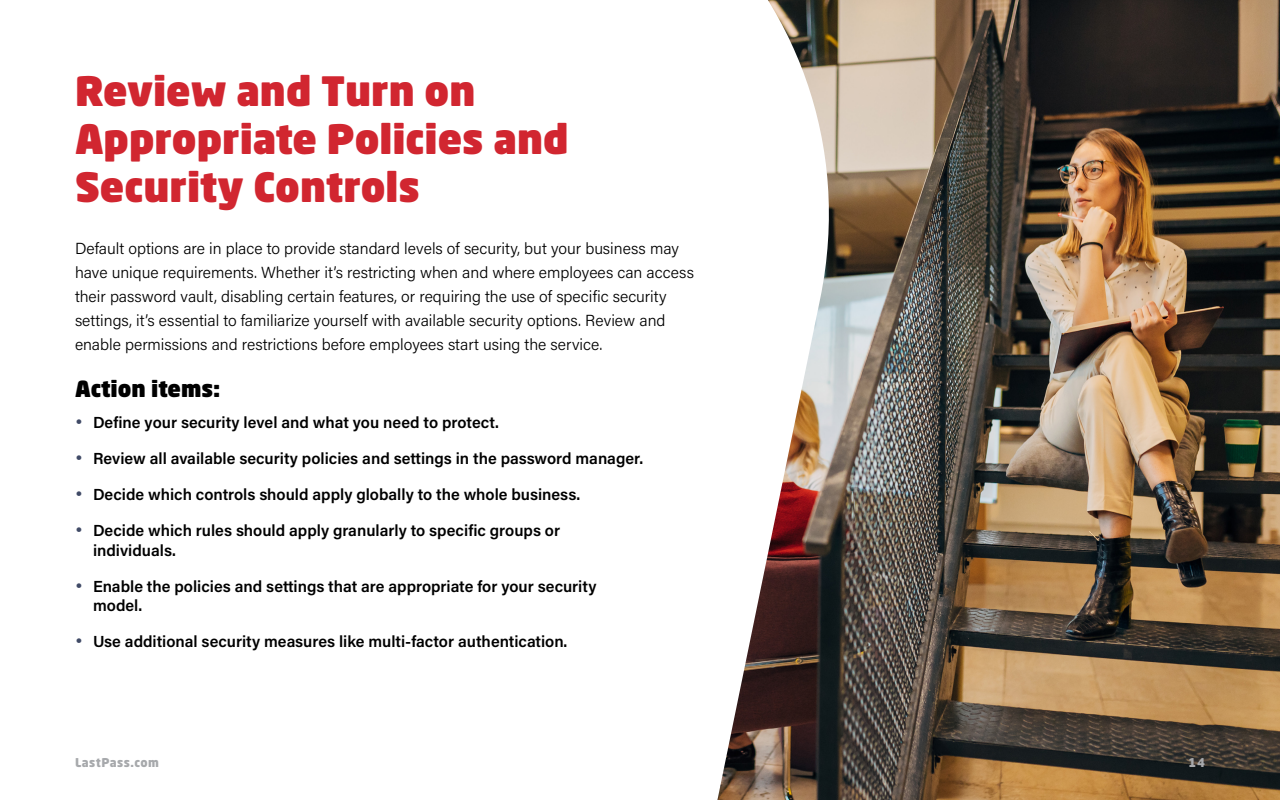
<style>
.page{position:relative;width:1280px;height:800px;background:#fff}
.page>*{position:absolute;margin:0;border:0;box-sizing:border-box;transform-origin:0 0}
.t1{font:900 40px/48px "Neo Sans W1 G";color:#d12630}
.t2{font:900 22px "Neo Sans W1 G";color:#000}
.Text{font:300 16px/24px "Acumin Pro";color:#000}
.t3{font:600 16px/19.2px "Acumin Pro";color:#000}
.t4{font:900 12px "Neo Sans W1 G";letter-spacing:.04em;color:#a7a9ac}
.s1{font-family:"Poppins";font-weight:400;font-size:19px;color:#404a66}
</style>
<div class="page">
<img style="left:832px;top:0;width:448px;height:800px">
<svg style="left:717px;top:0;width:115px;height:800px"></svg>
<h2 class="t1" style="left:75px;top:67px;width:495px">Review and Turn on<br>Appropriate Policies and<br>Security Controls</h2>
<p class="Text" style="left:75px;top:236px;width:621px">Default options are in place to provide standard levels of security, but your business may have unique requirements. Whether it’s restricting when and where employees can access their password vault, disabling certain features, or requiring the use of specific security settings, it’s essential to familiarize yourself with available security options. Review and enable permissions and restrictions before employees start using the service.</p>
<h3 class="t2" style="left:75px;top:374px;width:146px">Action items:</h3>
<p class="t3" style="left:75px;top:412px;width:425px"><span class="s1">•</span> Define your security level and what you need to protect.</p>
<p class="t3" style="left:75px;top:448px;width:570px"><span class="s1">•</span> Review all available security policies and settings in the password manager.</p>
<p class="t3" style="left:75px;top:484px;width:507px"><span class="s1">•</span> Decide which controls should apply globally to the whole business.</p>
<p class="t3" style="left:93px;top:520px;width:469px;text-indent:-18px"><span class="s1">•</span> Decide which rules should apply granularly to specific groups or individuals.</p>
<p class="t3" style="left:93px;top:576px;width:505px;text-indent:-18px"><span class="s1">•</span> Enable the policies and settings that are appropriate for your security model.</p>
<p class="t3" style="left:75px;top:631px;width:494px"><span class="s1">•</span> Use additional security measures like multi-factor authentication.</p>
<p class="t4" style="left:75px;top:755px;width:85px">LastPass.com</p>
<p class="t4" style="left:1189px;top:755px;width:18px">14</p>
</div>
